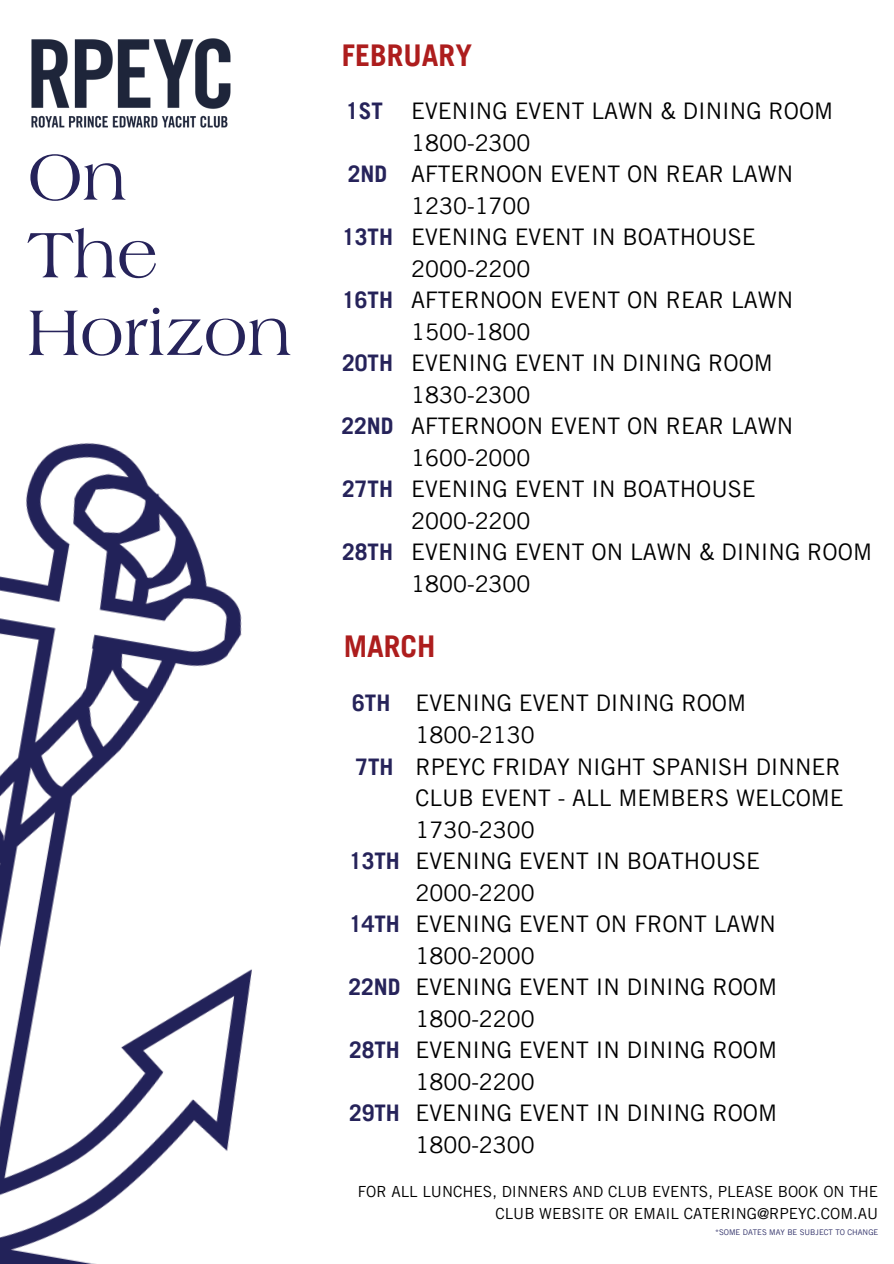
<style>
.page{position:relative;width:894px;height:1264px;background:#fff}
.page>*{position:absolute;margin:0;border:0;box-sizing:border-box;transform-origin:0 0}
.t1{font:67.95px/77.7px "Americana BT";color:#26235a}
.t2{font:700 30px "Trade Gothic LT Pro";color:#ad1d1d}
.t3{font:22.8px/31.5px "Trade Gothic LT Pro";color:#000}
.t4{font:700 22.8px "Trade Gothic LT Pro";color:#26235a}
.t5{font:15.3px/21.3px "Trade Gothic LT Pro";color:#000;text-align:right}
.t6{font:7.8px "Trade Gothic LT Pro";color:#2d2d66}
</style>
<div class="page">
<img style="left:0;top:443px;width:252px;height:820px">
<img style="left:31px;top:38px;width:200px;height:90px">
<p class="t1" style="left:27px;top:137px;width:265px">On<br>The<br>Horizon</p>
<h4 class="t2" style="left:342px;top:45px;width:132px">FEBRUARY</h4>
<h3 class="t4" style="left:346px;top:103px;width:38px">1ST</h3>
<h3 class="t4" style="left:348px;top:166px;width:41px">2ND</h3>
<h3 class="t4" style="left:342px;top:229px;width:52px">13TH</h3>
<h3 class="t4" style="left:342px;top:292px;width:52px">16TH</h3>
<h3 class="t4" style="left:342px;top:355px;width:52px">20TH</h3>
<h3 class="t4" style="left:341px;top:418px;width:54px">22ND</h3>
<h3 class="t4" style="left:342px;top:481px;width:52px">27TH</h3>
<h3 class="t4" style="left:342px;top:544px;width:52px">28TH</h3>
<h1 class="t3" style="left:411px;top:98px;width:462px">EVENING EVENT LAWN &amp; DINING ROOM<br>1800-2300<br>AFTERNOON EVENT ON REAR LAWN<br>1230-1700<br>EVENING EVENT IN BOATHOUSE<br>2000-2200<br>AFTERNOON EVENT ON REAR LAWN<br>1500-1800<br>EVENING EVENT IN DINING ROOM<br>1830-2300<br>AFTERNOON EVENT ON REAR LAWN<br>1600-2000<br>EVENING EVENT IN BOATHOUSE<br>2000-2200<br>EVENING EVENT ON LAWN &amp; DINING ROOM<br>1800-2300</h1>
<h3 class="t2" style="left:344px;top:635px;width:93px">MARCH</h3>
<h3 class="t3" style="left:415px;top:690px;width:430px">EVENING EVENT DINING ROOM<br>1800-2130<br>RPEYC FRIDAY NIGHT SPANISH DINNER<br>CLUB EVENT - ALL MEMBERS WELCOME<br>1730-2300<br>EVENING EVENT IN BOATHOUSE<br>2000-2200<br>EVENING EVENT ON FRONT LAWN<br>1800-2000<br>EVENING EVENT IN DINING ROOM<br>1800-2200<br>EVENING EVENT IN DINING ROOM<br>1800-2200<br>EVENING EVENT IN DINING ROOM<br>1800-2300</h3>
<h4 class="t5" style="left:357px;top:1183px;width:522px">FOR ALL LUNCHES, DINNERS AND CLUB EVENTS, PLEASE BOOK ON THE<br>CLUB WEBSITE OR EMAIL CATERING@RPEYC.COM.AU</h4>
<p class="t4" style="left:352px;top:695px;width:40px">6TH</p>
<h2 class="t4" style="left:355px;top:758px;width:40px">7TH</h2>
<h3 class="t4" style="left:349px;top:852px;width:52px">13TH</h3>
<h3 class="t4" style="left:349px;top:915px;width:52px">14TH</h3>
<h3 class="t4" style="left:348px;top:978px;width:54px">22ND</h3>
<h3 class="t4" style="left:349px;top:1041px;width:52px">28TH</h3>
<h3 class="t4" style="left:349px;top:1104px;width:52px">29TH</h3>
<h2 class="t6" style="left:715px;top:1228px;width:165px">*SOME DATES MAY BE SUBJECT TO CHANGE</h2>
</div>
